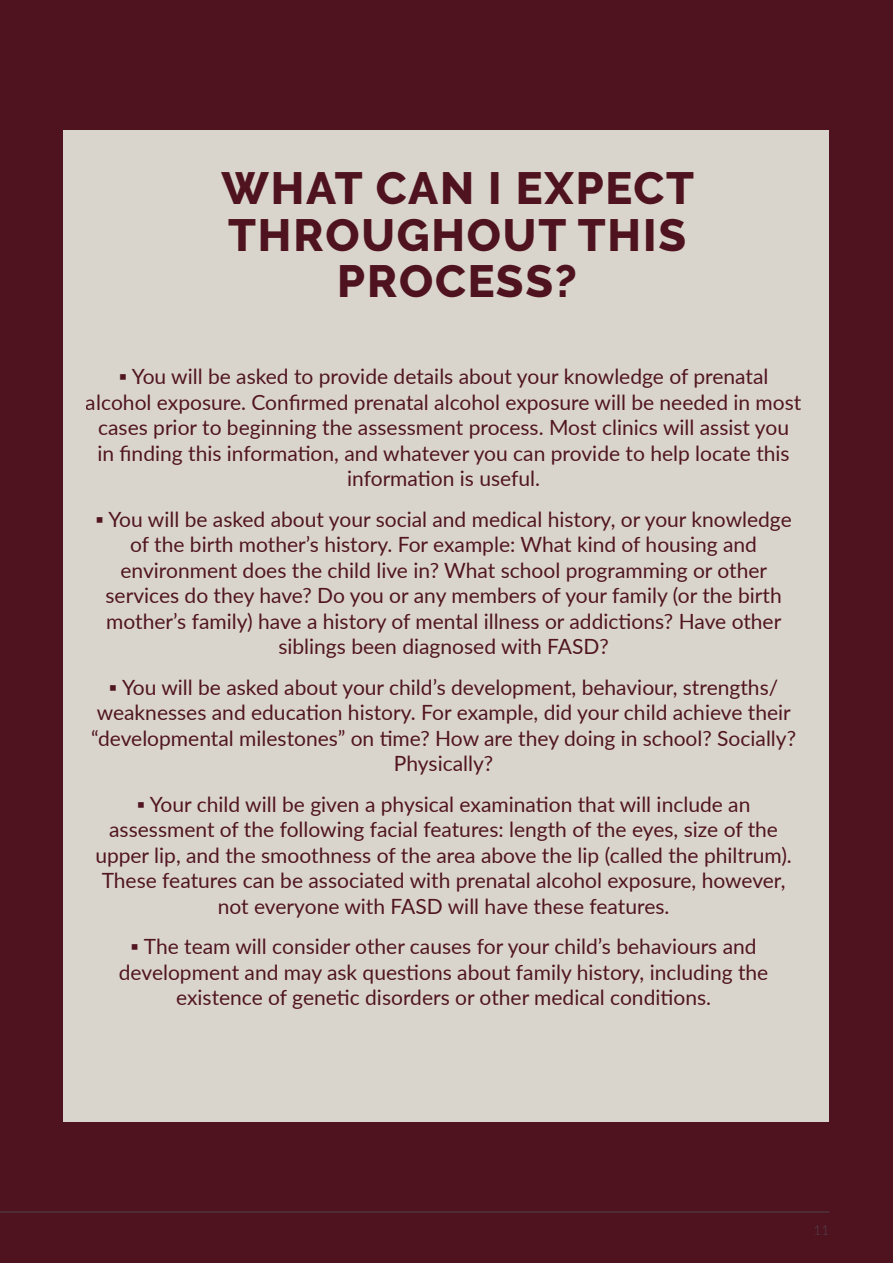
<style>
.page{position:relative;width:893px;height:1263px;background:#4f131f}
.page>*{position:absolute;margin:0;border:0;box-sizing:border-box;transform-origin:0 0}
.t1{font:800 45px/46.5px "Raleway";letter-spacing:.04em;color:#4f131f;text-align:center}
.t2{font:21px/25.5px "Lato";color:#4f131f;text-align:center}
.t3{font:300 13.5px "Lato";color:#50444e}
</style>
<div class="page">
<div style="left:64px;top:130px;width:765px;height:991px;background:#dad5cc"></div>
<hr style="left:0;top:1212px;width:829px;height:1px;background:#50444e">
<h1 class="t1" style="left:221px;top:166px;width:474px">WHAT CAN I EXPECT<br>THROUGHOUT THIS<br>PROCESS?</h1>
<p class="t2" style="left:86px;top:363px;width:717px">▪ You will be asked to provide details about your knowledge of prenatal alcohol exposure. Confirmed prenatal alcohol exposure will be needed in most cases prior to beginning the assessment process. Most clinics will assist you<br>in finding this information, and whatever you can provide to help locate this information is useful.</p>
<p class="t2" style="left:95px;top:505px;width:698px">▪ You will be asked about your social and medical history, or your knowledge of the birth mother’s history. For example: What kind of housing and environment does the child live in? What school programming or other services do they have? Do you or any members of your family (or the birth mother’s family) have a history of mental illness or addictions? Have other siblings been diagnosed with FASD?</p>
<p class="t2" style="left:91px;top:673px;width:706px">▪ You will be asked about your child’s development, behaviour, strengths/ weaknesses and education history. For example, did your child achieve their “developmental milestones” on time? How are they doing in school? Socially?<br>Physically?</p>
<p class="t2" style="left:95px;top:790px;width:698px">▪ Your child will be given a physical examination that will include an assessment of the following facial features: length of the eyes, size of the upper lip, and the smoothness of the area above the lip (called the philtrum).<br>These features can be associated with prenatal alcohol exposure, however, not everyone with FASD will have these features.</p>
<p class="t2" style="left:119px;top:933px;width:651px">▪ The team will consider other causes for your child’s behaviours and development and may ask questions about family history, including the existence of genetic disorders or other medical conditions.</p>
<p class="t3" style="left:813px;top:1220px;width:17px">11</p>
</div>
